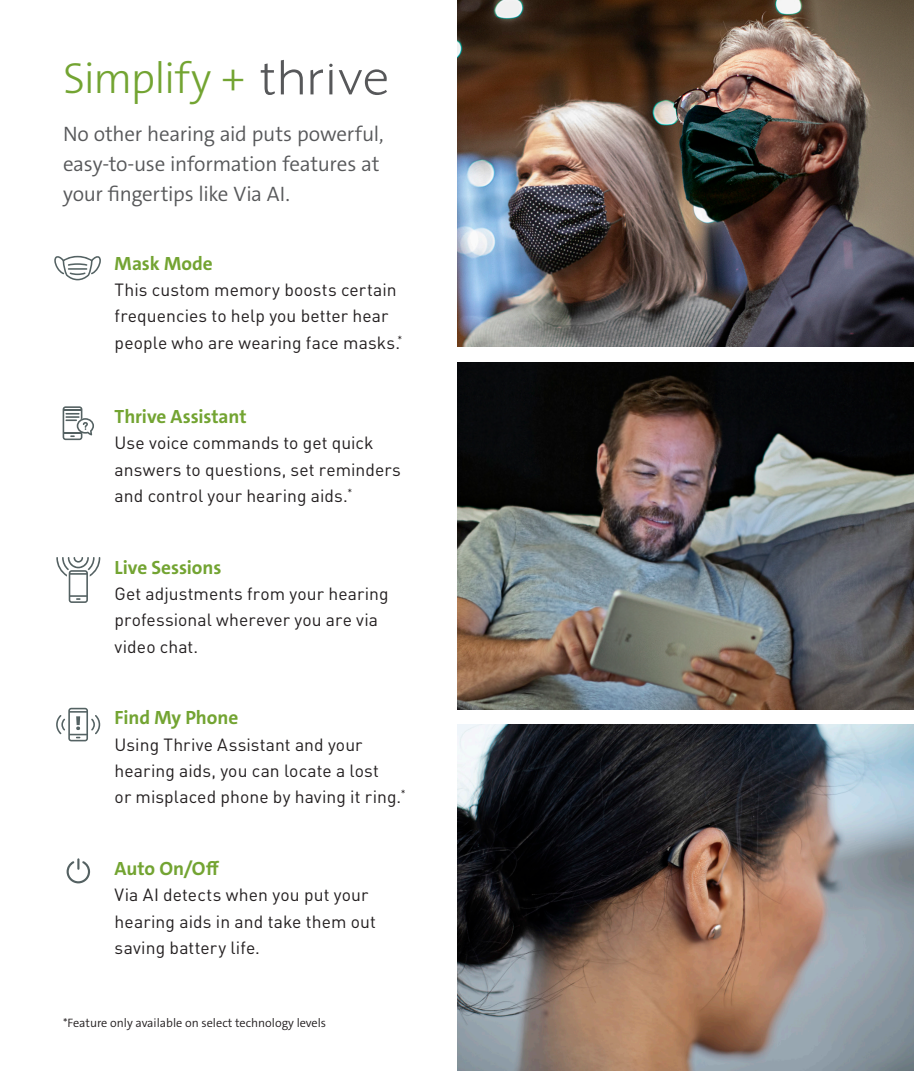
<style>
.page{position:relative;width:914px;height:1071px;background:#fff}
.page>*{position:absolute;margin:0;border:0;box-sizing:border-box;transform-origin:0 0}
.ST_BodyCopy{font:300 43.75px "The Sans C5";letter-spacing:-.035em;color:#73a432}
.ST_BodyCopy-2{font:300 21px/29.8px "The Sans C5";letter-spacing:-.01em;color:#57585a}
.ST_BodyCopy-3{font:700 19.25px "The Sans C5";letter-spacing:-.005em;color:#73a432}
.ST_BodyCopy-4{font:17.5px/26.2px "DINOT";letter-spacing:.005em;color:#231f20}
.ST_BodyCopy-5{font:300 12.25px "The Sans C5";color:#231f20}
</style>
<div class="page">
<img style="left:457px;top:362px;width:457px;height:347px">
<img style="left:457px;top:724px;width:457px;height:347px">
<svg style="left:261px;top:64px;width:14px;height:31px"></svg>
<svg style="left:281px;top:60px;width:22px;height:34px"></svg>
<svg style="left:310px;top:69px;width:13px;height:25px"></svg>
<svg style="left:338px;top:69px;width:49px;height:26px"></svg>
<svg style="left:329px;top:64px;width:3px;height:30px"></svg>
<img style="left:457px;top:0;width:457px;height:346px">
<svg style="left:63px;top:406px;width:31px;height:34px"></svg>
<svg style="left:56px;top:708px;width:44px;height:33px"></svg>
<svg style="left:67px;top:858px;width:22px;height:25px"></svg>
<svg style="left:56px;top:557px;width:44px;height:46px"></svg>
<svg style="left:54px;top:255px;width:47px;height:25px"></svg>
<p class="ST_BodyCopy" style="left:63px;top:50px;width:183px">Simplify +</p>
<p class="ST_BodyCopy-2" style="left:63px;top:119px;width:322px">No other hearing aid puts powerful, easy-to-use information features at your fingertips like Via AI.</p>
<p class="ST_BodyCopy-3" style="left:115px;top:251px;width:100px">Mask Mode</p>
<p class="ST_BodyCopy-4" style="left:115px;top:276px;width:289px">This custom memory boosts certain frequencies to help you better hear people who are wearing face masks.<sup>*</sup></p>
<p class="ST_BodyCopy-3" style="left:115px;top:404px;width:133px">Thrive Assistant</p>
<p class="ST_BodyCopy-4" style="left:115px;top:430px;width:288px">Use voice commands to get quick answers to questions, set reminders and control your hearing aids.<sup>*</sup></p>
<p class="ST_BodyCopy-3" style="left:115px;top:555px;width:108px">Live Sessions</p>
<p class="ST_BodyCopy-4" style="left:115px;top:580px;width:275px">Get adjustments from your hearing professional wherever you are via video chat.</p>
<p class="ST_BodyCopy-3" style="left:115px;top:706px;width:125px">Find My Phone</p>
<p class="ST_BodyCopy-4" style="left:115px;top:731px;width:292px">Using Thrive Assistant and your hearing aids, you can locate a lost<br>or misplaced phone by having it ring.<sup>*</sup></p>
<p class="ST_BodyCopy-3" style="left:115px;top:856px;width:106px">Auto On/Off</p>
<p class="ST_BodyCopy-4" style="left:115px;top:882px;width:263px">Via AI detects when you put your hearing aids in and take them out saving battery life.</p>
<p class="ST_BodyCopy-5" style="left:63px;top:1015px;width:265px">*Feature only available on select technology levels</p>
</div>
